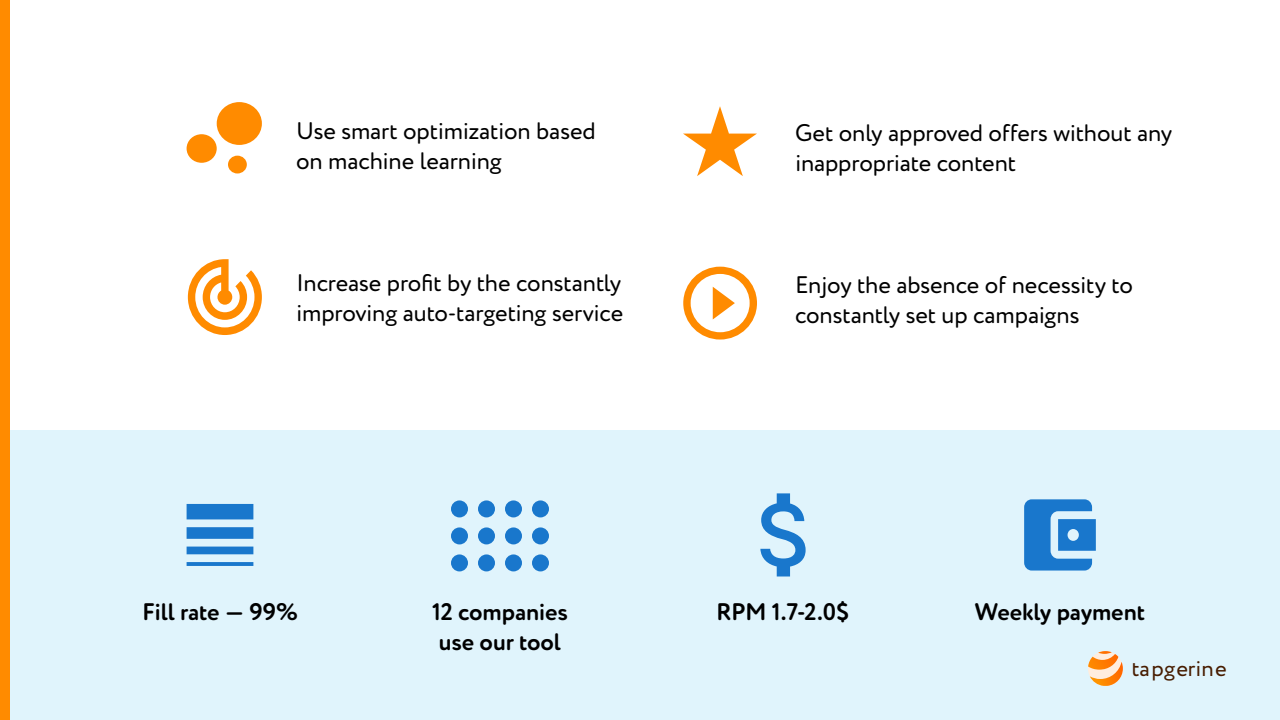
<style>
.page{position:relative;width:1280px;height:720px;background:#fff}
.page>*{position:absolute;margin:0;border:0;box-sizing:border-box;transform-origin:0 0}
.t1{font:24px/30px "Circe Rounded";letter-spacing:-.01em;color:#000}
.t2{font:700 24px/30px "Circe Rounded Alt";letter-spacing:-.005em;color:#000}
.t3{font:22.3px "Circe";color:#471c00}
</style>
<div class="page">
<div style="left:0;top:430px;width:1280px;height:290px;background:#e0f4fc"></div>
<svg style="left:1024px;top:499px;width:72px;height:72px"></svg>
<div style="left:0;top:0;width:10px;height:720px;background:#ff8b00"></div>
<svg style="left:1088px;top:652px;width:34px;height:24px"></svg>
<img style="left:1098px;top:651px;width:14px;height:3px">
<img style="left:1088px;top:654px;width:30px;height:16px">
<img style="left:1090px;top:662px;width:33px;height:24px">
<svg style="left:187px;top:504px;width:66px;height:62px"></svg>
<svg style="left:760px;top:493px;width:46px;height:84px"></svg>
<div style="left:187px;top:134px;width:30px;height:29px;background:#ff8b00;border-radius:50%"></div>
<div style="left:228px;top:156px;width:19px;height:17px;background:#ff8b00;border-radius:50%"></div>
<div style="left:217px;top:102px;width:45px;height:43px;background:#ff8b00;border-radius:50%"></div>
<svg style="left:188px;top:259px;width:74px;height:76px"></svg>
<svg style="left:683px;top:106px;width:74px;height:70px"></svg>
<svg style="left:683px;top:267px;width:74px;height:73px"></svg>
<div style="left:451px;top:500px;width:17px;height:17px;background:#1977cc;border-radius:50%"></div>
<div style="left:478px;top:500px;width:17px;height:17px;background:#1977cc;border-radius:50%"></div>
<div style="left:505px;top:500px;width:17px;height:17px;background:#1977cc;border-radius:50%"></div>
<div style="left:532px;top:500px;width:17px;height:17px;background:#1977cc;border-radius:50%"></div>
<div style="left:451px;top:527px;width:17px;height:17px;background:#1977cc;border-radius:50%"></div>
<div style="left:478px;top:527px;width:17px;height:17px;background:#1977cc;border-radius:50%"></div>
<div style="left:505px;top:527px;width:17px;height:17px;background:#1977cc;border-radius:50%"></div>
<div style="left:532px;top:527px;width:17px;height:17px;background:#1977cc;border-radius:50%"></div>
<div style="left:451px;top:554px;width:17px;height:17px;background:#1977cc;border-radius:50%"></div>
<div style="left:478px;top:554px;width:17px;height:17px;background:#1977cc;border-radius:50%"></div>
<div style="left:505px;top:554px;width:17px;height:17px;background:#1977cc;border-radius:50%"></div>
<div style="left:532px;top:554px;width:17px;height:17px;background:#1977cc;border-radius:50%"></div>
<p class="t1" style="left:296px;top:117px;width:301px">Use smart optimization based on machine learning</p>
<p class="t1" style="left:296px;top:268px;width:329px">Increase profit by the constantly improving auto-targeting service</p>
<p class="t1" style="left:795px;top:118px;width:379px">Get only approved offers without any inappropriate content</p>
<p class="t1" style="left:795px;top:270px;width:339px">Enjoy the absence of necessity to constantly set up campaigns</p>
<p class="t2" style="left:142px;top:598px;width:157px">Fill rate — 99%</p>
<p class="t2" style="left:432px;top:597px;width:137px">12 companies use our tool</p>
<p class="t2" style="left:716px;top:597px;width:135px">RPM 1.7-2.0$</p>
<p class="t2" style="left:975px;top:597px;width:172px">Weekly payment</p>
<p class="t3" style="left:1132px;top:653px;width:97px">tapgerine</p>
</div>
